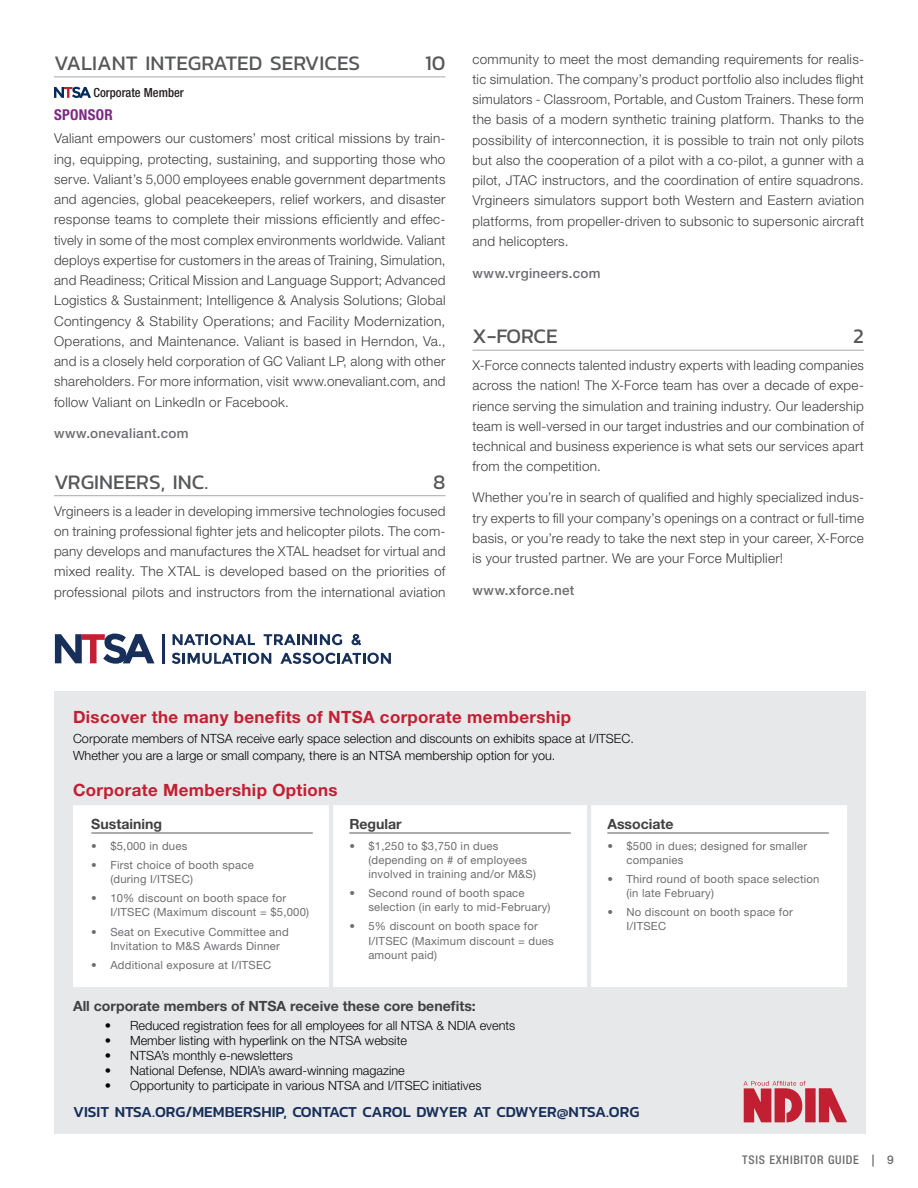
<style>
.page{position:relative;width:918px;height:1188px;background:#fff}
.page>*{position:absolute;margin:0;border:0;box-sizing:border-box;transform-origin:0 0}
.Company_Name{font:21px "Kanit";color:#57585a}
.t1{font:700 16.95px "Helvetica Neue LT Std";letter-spacing:.02em;color:#c31f33}
.t2{font:500 15.45px "Kanit";color:#172f59}
.Sponsor_level{font:700 condensed 15px "Helvetica Neue LT Std";letter-spacing:.02em;color:#7d2984}
.t3{font:700 14.1px "Helvetica Neue LT Std";color:#414042}
.Body_Copy{font:300 13.5px/20.2px "Helvetica Neue LT Std";letter-spacing:.02em;color:#3e3e3f;text-align:justify}
.Body_Copy-2{font:500 13.5px "Helvetica Neue LT Std";letter-spacing:.02em;color:#6c6d70}
.t4{font:300 12.75px/17px "Helvetica Neue LT Std";color:#050504}
.t5{font:500 condensed 12.6px "Helvetica Neue LT Std";color:#231f20}
.t6{font:500 condensed 12px "Helvetica Neue LT Std";letter-spacing:.06em;color:#6c6d70}
.t7{font:11.25px/14.1px "Helvetica Neue LT Std";letter-spacing:.02em;color:#6d6e71}
.s1{font-stretch:normal}
</style>
<div class="page">
<hr style="left:54px;top:76px;width:392px;height:1px;background:#a8a9ad">
<hr style="left:54px;top:495px;width:392px;height:1px;background:#a8a9ad">
<svg style="left:54px;top:87px;width:37px;height:11px"></svg>
<hr style="left:472px;top:350px;width:392px;height:1px;background:#a8a9ad">
<div style="left:54px;top:692px;width:811px;height:442px;background:#e7e8e9"></div>
<div style="left:73px;top:805px;width:774px;height:182px;background:#fff"></div>
<hr style="left:329px;top:805px;width:4px;height:182px;background:#e7e8e9">
<hr style="left:587px;top:805px;width:4px;height:182px;background:#e7e8e9">
<hr style="left:91px;top:833px;width:222px;height:1px;background:#58595b">
<hr style="left:349px;top:833px;width:222px;height:1px;background:#58595b">
<hr style="left:607px;top:833px;width:222px;height:1px;background:#58595b">
<svg style="left:173px;top:634px;width:82px;height:11px"></svg>
<svg style="left:264px;top:634px;width:78px;height:11px"></svg>
<svg style="left:351px;top:634px;width:10px;height:12px"></svg>
<svg style="left:172px;top:653px;width:99px;height:11px"></svg>
<svg style="left:280px;top:653px;width:111px;height:11px"></svg>
<hr style="left:162px;top:634px;width:3px;height:29px;background:#172f59">
<svg style="left:55px;top:634px;width:99px;height:30px"></svg>
<div style="left:805px;top:1088px;width:11px;height:34px;background:#c31f33"></div>
<svg style="left:819px;top:1088px;width:28px;height:34px"></svg>
<svg style="left:744px;top:1081px;width:62px;height:41px"></svg>
<p class="Company_Name" style="left:54px;top:47px;width:308px">VALIANT INTEGRATED SERVICES</p>
<p class="Company_Name" style="left:425px;top:47px;width:22px">10</p>
<p class="t5" style="left:94px;top:85px;width:92px">Corporate Member</p>
<p class="Sponsor_level" style="left:54px;top:105px;width:60px">SPONSOR</p>
<p class="Body_Copy" style="left:54px;top:128px;width:393px">Valiant empowers our customers’ most critical missions by train&shy;ing, equipping, protecting, sustaining, and supporting those who serve. Valiant’s 5,000 employees enable government departments and agencies, global peacekeepers, relief workers, and disaster response teams to complete their missions efficiently and effec&shy;tively in some of the most complex environments worldwide. Valiant deploys expertise for customers in the areas of Training, Simulation, and Readiness; Critical Mission and Language Support; Advanced Logistics &amp; Sustainment; Intelligence &amp; Analysis Solutions; Global Contingency &amp; Stability Operations; and Facility Modernization, Operations, and Maintenance. Valiant is based in Herndon, Va., and is a closely held corporation of GC Valiant LP, along with other shareholders. For more information, visit www.onevaliant.com, and follow Valiant on LinkedIn or Facebook.</p>
<p class="Body_Copy-2" style="left:54px;top:425px;width:136px">www.onevaliant.com</p>
<p class="Company_Name" style="left:54px;top:466px;width:156px">VRGINEERS, INC.</p>
<p class="Company_Name" style="left:433px;top:466px;width:14px">8</p>
<p class="Body_Copy" style="left:54px;top:500px;width:393px">Vrgineers is a leader in developing immersive technologies focused on training professional fighter jets and helicopter pilots. The com&shy;pany develops and manufactures the XTAL headset for virtual and mixed reality. The XTAL is developed based on the priorities of professional pilots and instructors from the international aviation</p>
<p class="Body_Copy" style="left:472px;top:48px;width:393px">community to meet the most demanding requirements for realis&shy;tic simulation. The company’s product portfolio also includes flight simulators - Classroom, Portable, and Custom Trainers. These form the basis of a modern synthetic training platform. Thanks to the possibility of interconnection, it is possible to train not only pilots but also the cooperation of a pilot with a co-pilot, a gunner with a pilot, JTAC instructors, and the coordination of entire squadrons.<br>Vrgineers simulators support both Western and Eastern aviation platforms, from propeller-driven to subsonic to supersonic aircraft and helicopters.</p>
<p class="Body_Copy-2" style="left:472px;top:265px;width:130px">www.vrgineers.com</p>
<p class="Company_Name" style="left:472px;top:321px;width:87px">X-FORCE</p>
<p class="Company_Name" style="left:853px;top:321px;width:12px">2</p>
<p class="Body_Copy" style="left:472px;top:355px;width:393px">X-Force connects talented industry experts with leading companies across the nation! The X-Force team has over a decade of expe&shy;rience serving the simulation and training industry. Our leadership team is well-versed in our target industries and our combination of technical and business experience is what sets our services apart from the competition.</p>
<p class="Body_Copy" style="left:472px;top:487px;width:393px">Whether you’re in search of qualified and highly specialized indus&shy;try experts to fill your company’s openings on a contract or full-time basis, or you’re ready to take the next step in your career, X-Force is your trusted partner. We are your Force Multiplier!</p>
<p class="Body_Copy-2" style="left:472px;top:582px;width:103px">www.xforce.net</p>
<p class="t1" style="left:73px;top:707px;width:500px">Discover the many benefits of NTSA corporate membership</p>
<p class="t4" style="left:73px;top:730px;width:562px">Corporate members of NTSA receive early space selection and discounts on exhibits space at I/ITSEC.<br>Whether you are a large or small company, there is an NTSA membership option for you.</p>
<p class="t1" style="left:73px;top:780px;width:266px">Corporate Membership Options</p>
<p class="t3" style="left:91px;top:816px;width:72px">Sustaining</p>
<p class="t7" style="left:91px;top:839px;width:98px">• $5,000 in dues</p>
<p class="t7" style="left:110px;top:858px;width:145px;text-indent:-19px">• First choice of booth space (during I/ITSEC)</p>
<p class="t7" style="left:110px;top:891px;width:200px;text-indent:-19px">• 10% discount on booth space for<br>I/ITSEC (Maximum discount = $5,000)</p>
<p class="t7" style="left:110px;top:924px;width:180px;text-indent:-19px">• Seat on Executive Committee and<br>Invitation to M&amp;S Awards Dinner</p>
<p class="t7" style="left:91px;top:958px;width:182px">• Additional exposure at I/ITSEC</p>
<p class="t3" style="left:349px;top:816px;width:54px">Regular</p>
<p class="t7" style="left:368px;top:839px;width:169px;text-indent:-19px">• $1,250 to $3,750 in dues (depending on # of employees involved in training and/or M&amp;S)</p>
<p class="t7" style="left:368px;top:886px;width:184px;text-indent:-19px">• Second round of booth space selection (in early to mid-February)</p>
<p class="t7" style="left:368px;top:919px;width:187px;text-indent:-19px">• 5% discount on booth space for<br>I/ITSEC (Maximum discount = dues amount paid)</p>
<p class="t3" style="left:607px;top:816px;width:68px">Associate</p>
<p class="t7" style="left:626px;top:839px;width:182px;text-indent:-19px">• $500 in dues; designed for smaller companies</p>
<p class="t7" style="left:626px;top:872px;width:195px;text-indent:-19px">• Third round of booth space selection (in late February)</p>
<p class="t7" style="left:626px;top:905px;width:168px;text-indent:-19px">• No discount on booth space for<br>I/ITSEC</p>
<p class="t3" style="left:73px;top:997px;width:404px">All corporate members of NTSA receive these core benefits:</p>
<p class="t4" style="left:105px;top:1016px;width:412px">• Reduced registration fees for all employees for all NTSA &amp; NDIA events</p>
<p class="t4" style="left:105px;top:1032px;width:304px">• Member listing with hyperlink on the NTSA website</p>
<p class="t4" style="left:105px;top:1047px;width:190px">• NTSA’s monthly e-newsletters</p>
<p class="t4" style="left:105px;top:1062px;width:302px">• National Defense, NDIA’s award-winning magazine</p>
<p class="t4" style="left:105px;top:1077px;width:378px">• Opportunity to participate in various NTSA and I/ITSEC initiatives</p>
<p class="t2" style="left:73px;top:1100px;width:568px">VISIT NTSA.ORG/MEMBERSHIP, CONTACT CAROL DWYER AT CDWYER@NTSA.ORG</p>
<p class="t6" style="left:742px;top:1153px;width:153px">TSIS EXHIBITOR GUIDE <span class="s1">| 9</span></p>
</div>
